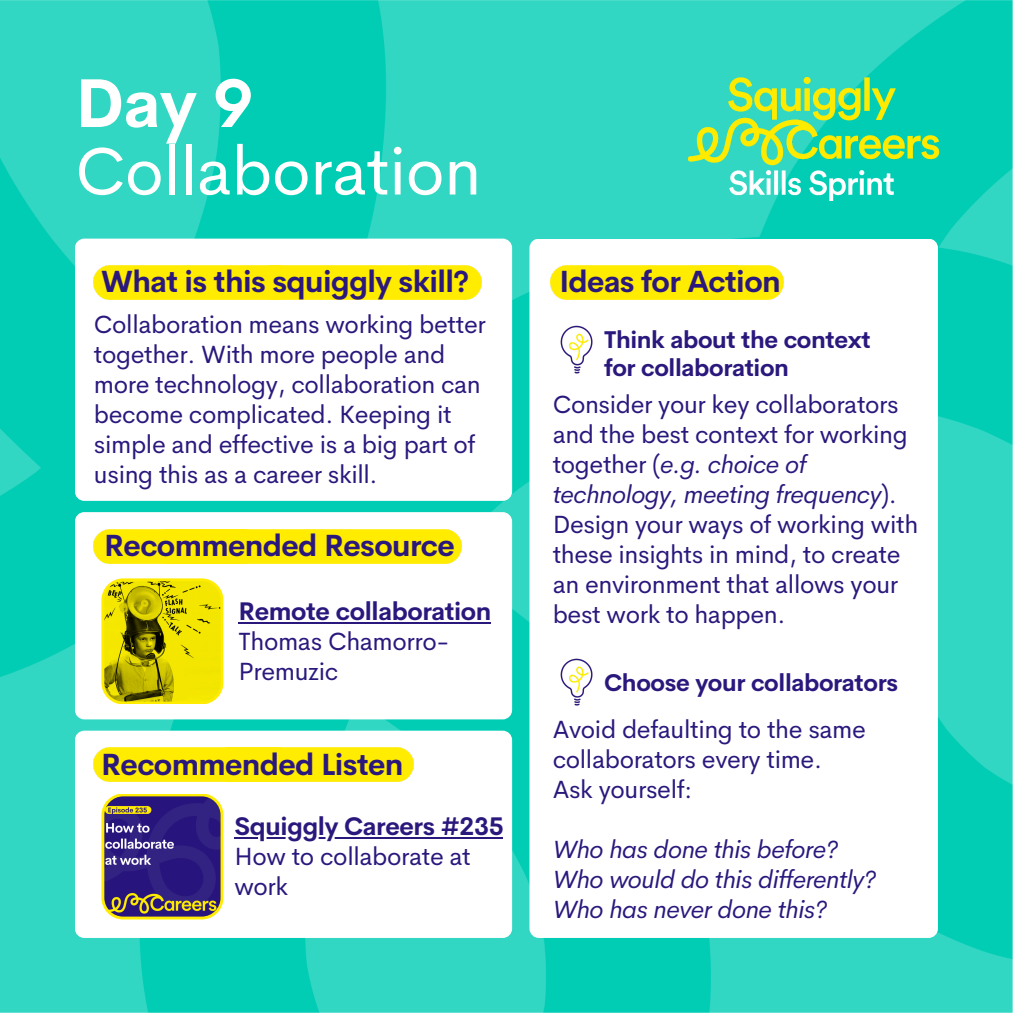
<style>
.page{position:relative;width:1013px;height:1013px;background:#fff}
.page>*{position:absolute;margin:0;border:0;box-sizing:border-box;transform-origin:0 0}
.t1{font:67.5px/67.5px "Cerebri Sans";letter-spacing:-.01em;color:#fff}
.t2{font:700 30px "Cerebri Sans";letter-spacing:-.02em;color:#2b187d}
.t3{font:25px/30px "Cerebri Sans";letter-spacing:-.015em;color:#2b187d}
.t4{font:italic 25px "Cerebri Sans";letter-spacing:-.015em;color:#2b187d}
.t5{font:700 25px "Cerebri Sans";letter-spacing:-.015em;color:#2b187d}
.t6{font:700 23.75px "Cerebri Sans";letter-spacing:-.015em;color:#2b187d}
.s1{font-weight:700}
.s2{font-style:italic}
</style>
<div class="page">
<img style="left:0;top:0;width:1012px;height:1012px">
<div style="left:75px;top:238px;width:437px;height:263px;background:#fff;border-radius:9px"></div>
<div style="left:75px;top:512px;width:437px;height:207px;background:#fff;border-radius:9px"></div>
<div style="left:75px;top:730px;width:437px;height:208px;background:#fff;border-radius:9px"></div>
<div style="left:529px;top:238px;width:408px;height:699px;background:#fff;border-radius:9px"></div>
<img style="left:684px;top:75px;width:262px;height:126px">
<div style="left:94px;top:266px;width:175px;height:33px;background:#ffec00"></div>
<div style="left:94px;top:747px;width:133px;height:34px;background:#ffec00"></div>
<div style="left:227px;top:747px;width:186px;height:34px;background:#ffec00"></div>
<img style="left:94px;top:529px;width:70px;height:34px">
<div style="left:269px;top:266px;width:212px;height:33px;background:#ffec00"></div>
<div style="left:164px;top:529px;width:297px;height:34px;background:#ffec00"></div>
<div style="left:550px;top:266px;width:150px;height:33px;background:#ffec00"></div>
<div style="left:700px;top:266px;width:83px;height:33px;background:#ffec00"></div>
<svg style="left:101px;top:794px;width:122px;height:125px;background:#574675"></svg>
<svg style="left:101px;top:578px;width:122px;height:126px;background:#cbc008"></svg>
<img style="left:560px;top:325px;width:33px;height:49px">
<img style="left:560px;top:658px;width:33px;height:48px">
<hr style="left:239px;top:622px;width:252px;height:1px;background:#2b187d">
<hr style="left:234px;top:836px;width:269px;height:2px;background:#2b187d">
<p class="t1" style="left:75px;top:70px;width:408px"><span class="s1">Day 9<br></span>Collaboration</p>
<h2 class="t2" style="left:101px;top:262px;width:369px">What is this squiggly skill?</h2>
<p class="t3" style="left:94px;top:309px;width:393px">Collaboration means working better together. With more people and more technology, collaboration can become complicated. Keeping it simple and effective is a big part of using this as a career skill.</p>
<h2 class="t2" style="left:104px;top:526px;width:352px">Recommended Resource</h2>
<p class="t5" style="left:239px;top:595px;width:254px">Remote collaboration</p>
<p class="t3" style="left:239px;top:626px;width:212px">Thomas Chamorro-<br>Premuzic</p>
<p class="t2" style="left:101px;top:744px;width:304px">Recommended Listen</p>
<p class="t5" style="left:234px;top:810px;width:271px">Squiggly Careers #235</p>
<p class="t3" style="left:234px;top:841px;width:238px">How to collaborate at work</p>
<p class="t2" style="left:559px;top:262px;width:223px">Ideas for Action</p>
<p class="t6" style="left:604px;top:324px;width:268px">Think about the context</p>
<p class="t6" style="left:604px;top:352px;width:186px">for collaboration</p>
<p class="t3" style="left:552px;top:389px;width:367px">Consider your key collaborators and the best context for working together (<span class="s2">e.g. choice of technology, meeting frequency</span>).<br>Design your ways of working with these insights in mind, to create an environment that allows your best work to happen.</p>
<h3 class="t6" style="left:604px;top:667px;width:295px">Choose your collaborators</h3>
<p class="t3" style="left:552px;top:714px;width:315px">Avoid defaulting to the same collaborators every time.</p>
<p class="t3" style="left:552px;top:774px;width:141px">Ask yourself:</p>
<p class="t4" style="left:552px;top:833px;width:287px">Who has done this before?</p>
<p class="t4" style="left:552px;top:863px;width:325px">Who would do this differently?</p>
<p class="t4" style="left:552px;top:893px;width:276px">Who has never done this?</p>
</div>
